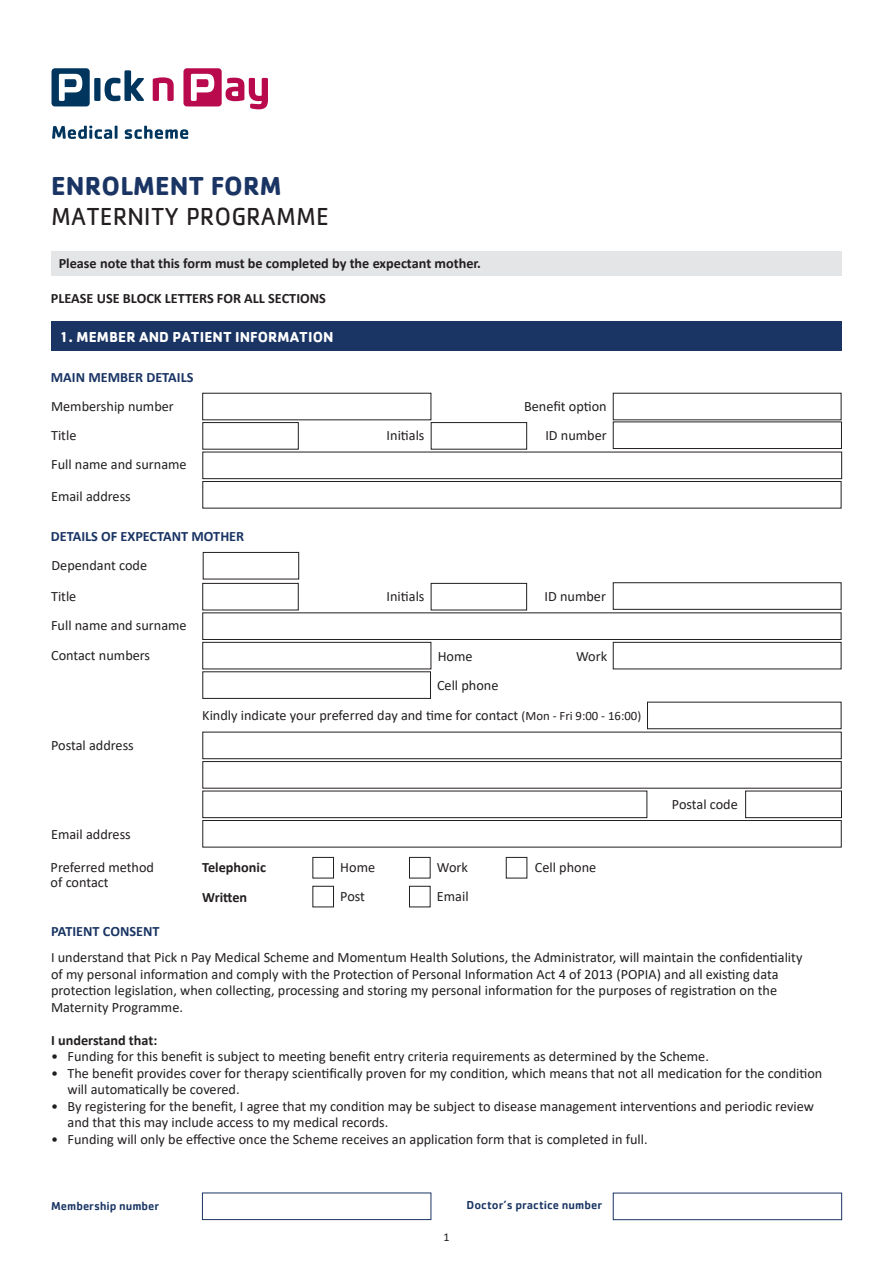
<style>
.page{position:relative;width:893px;height:1263px;background:#fff}
.page>*{position:absolute;margin:0;border:0;box-sizing:border-box;transform-origin:0 0}
.t1{font:700 27px "Cachet";letter-spacing:.005em;color:#1a3564}
.t2{font:25.5px "Cachet";letter-spacing:.005em;color:#231f20}
.t3{font:700 15px "Cachet";letter-spacing:.005em;color:#fff}
.t4{font:14.25px/16.5px "Calibri";color:#231f20}
.t5{font:700 14.25px "Calibri";color:#231f20}
.t6{font:700 14.25px "Calibri";color:#1a3564}
.t7{font:500 12px "Cachet";color:#1a3564}
.t8{font:12px "Calibri";color:#231f20}
.s1{font-size:12.75px}
</style>
<div class="page">
<div style="left:51px;top:251px;width:791px;height:24px;background:#e4e5e7"></div>
<div style="left:613px;top:1193px;width:229px;height:27px;background:#fff;border:1px solid #1a3564"></div>
<div style="left:202px;top:1193px;width:229px;height:27px;background:#fff;border:1px solid #1a3564"></div>
<div style="left:51px;top:321px;width:791px;height:29px;background:#1a3564"></div>
<div style="left:613px;top:582px;width:228px;height:28px;border:1px solid #231f20"></div>
<div style="left:613px;top:422px;width:229px;height:27px;border:1px solid #231f20"></div>
<div style="left:202px;top:452px;width:640px;height:27px;border:1px solid #231f20"></div>
<div style="left:202px;top:481px;width:639px;height:27px;border:1px solid #231f20"></div>
<div style="left:202px;top:422px;width:97px;height:27px;border:1px solid #231f20"></div>
<div style="left:431px;top:422px;width:96px;height:27px;border:1px solid #231f20"></div>
<div style="left:202px;top:612px;width:639px;height:28px;border:1px solid #231f20"></div>
<div style="left:202px;top:642px;width:229px;height:27px;border:1px solid #231f20"></div>
<div style="left:613px;top:642px;width:228px;height:27px;border:1px solid #231f20"></div>
<div style="left:202px;top:671px;width:229px;height:28px;border:1px solid #231f20"></div>
<div style="left:647px;top:702px;width:194px;height:27px;border:1px solid #231f20"></div>
<div style="left:202px;top:732px;width:639px;height:27px;border:1px solid #231f20"></div>
<div style="left:202px;top:761px;width:639px;height:27px;border:1px solid #231f20"></div>
<div style="left:202px;top:791px;width:445px;height:27px;border:1px solid #231f20"></div>
<div style="left:202px;top:820px;width:639px;height:27px;border:1px solid #231f20"></div>
<div style="left:313px;top:857px;width:21px;height:21px;border:1px solid #231f20"></div>
<div style="left:313px;top:886px;width:21px;height:21px;border:1px solid #231f20"></div>
<div style="left:409px;top:857px;width:21px;height:21px;border:1px solid #231f20"></div>
<div style="left:409px;top:886px;width:21px;height:21px;border:1px solid #231f20"></div>
<div style="left:506px;top:857px;width:21px;height:21px;border:1px solid #231f20"></div>
<div style="left:202px;top:583px;width:97px;height:27px;border:1px solid #231f20"></div>
<div style="left:203px;top:552px;width:96px;height:27px;border:1px solid #231f20"></div>
<div style="left:745px;top:791px;width:97px;height:27px;border:1px solid #231f20"></div>
<div style="left:431px;top:583px;width:96px;height:27px;border:1px solid #231f20"></div>
<svg style="left:52px;top:68px;width:92px;height:38px"></svg>
<svg style="left:153px;top:68px;width:115px;height:41px"></svg>
<svg style="left:52px;top:126px;width:66px;height:13px"></svg>
<svg style="left:125px;top:126px;width:63px;height:13px"></svg>
<h1 class="t1" style="left:51px;top:169px;width:232px">ENROLMENT FORM</h1>
<h2 class="t2" style="left:51px;top:202px;width:279px">MATERNITY PROGRAMME</h2>
<p class="t5" style="left:59px;top:253px;width:424px">Please note that this form must be completed by the expectant mother.</p>
<p class="t5" style="left:51px;top:288px;width:277px">PLEASE USE BLOCK LETTERS FOR ALL SECTIONS</p>
<p class="t3" style="left:60px;top:327px;width:275px">1. MEMBER AND PATIENT INFORMATION</p>
<p class="t6" style="left:51px;top:367px;width:144px">MAIN MEMBER DETAILS</p>
<p class="t4" style="left:51px;top:398px;width:124px">Membership number</p>
<p class="t4" style="left:524px;top:398px;width:84px">Benefit option</p>
<p class="t4" style="left:51px;top:427px;width:27px">Title</p>
<p class="t4" style="left:387px;top:427px;width:39px">Initials</p>
<p class="t4" style="left:51px;top:456px;width:137px">Full name and surname</p>
<p class="t4" style="left:51px;top:487px;width:81px">Email address</p>
<p class="t6" style="left:51px;top:526px;width:195px">DETAILS OF EXPECTANT MOTHER</p>
<p class="t4" style="left:52px;top:557px;width:97px">Dependant code</p>
<p class="t4" style="left:51px;top:588px;width:27px">Title</p>
<p class="t4" style="left:51px;top:610px;width:137px;line-height:30.3px">Full name and surname<br>Contact numbers</p>
<p class="t4" style="left:387px;top:588px;width:39px">Initials</p>
<p class="t4" style="left:545px;top:427px;width:63px">ID number</p>
<p class="t4" style="left:544px;top:588px;width:63px">ID number</p>
<p class="t4" style="left:438px;top:647px;width:36px">Home</p>
<p class="t4" style="left:576px;top:647px;width:33px">Work</p>
<p class="t4" style="left:51px;top:737px;width:84px">Postal address</p>
<p class="t4" style="left:51px;top:825px;width:81px">Email address</p>
<p class="t4" style="left:51px;top:859px;width:105px;line-height:15px">Preferred method of contact</p>
<p class="t6" style="left:51px;top:921px;width:110px">PATIENT CONSENT</p>
<p class="t4" style="left:202px;top:670px;width:440px;line-height:29.8px;text-indent:235px">Cell phone<br>Kindly indicate your preferred day and time for contact <span class="s1">(Mon - Fri 9:00 - 16:00)</span></p>
<p class="t5" style="left:202px;top:858px;width:65px">Telephonic</p>
<p class="t4" style="left:340px;top:853px;width:36px;line-height:28.8px">Home<br>Post</p>
<p class="t4" style="left:437px;top:853px;width:33px;line-height:28.8px">Work<br>Email</p>
<p class="t4" style="left:535px;top:859px;width:63px">Cell phone</p>
<p class="t5" style="left:202px;top:887px;width:47px">Written</p>
<p class="t4" style="left:672px;top:796px;width:67px">Postal code</p>
<p class="t4" style="left:51px;top:949px;width:753px">I understand that Pick n Pay Medical Scheme and Momentum Health Solutions, the Administrator, will maintain the confidentiality of my personal information and comply with the Protection of Personal Information Act 4 of 2013 (POPIA) and all existing data protection legislation, when collecting, processing and storing my personal information for the purposes of registration on the Maternity Programme.</p>
<p class="t5" style="left:51px;top:1030px;width:108px">I understand that:</p>
<p class="t4" style="left:51px;top:1048px;width:659px">• Funding for this benefit is subject to meeting benefit entry criteria requirements as determined by the Scheme.</p>
<p class="t4" style="left:68px;top:1064px;width:756px;text-indent:-17px">• The benefit provides cover for therapy scientifically proven for my condition, which means that not all medication for the condition will automatically be covered.</p>
<p class="t4" style="left:68px;top:1097px;width:748px;text-indent:-17px">• By registering for the benefit, I agree that my condition may be subject to disease management interventions and periodic review and that this may include access to my medical records.</p>
<p class="t4" style="left:51px;top:1130px;width:598px">• Funding will only be effective once the Scheme receives an application form that is completed in full.</p>
<p class="t7" style="left:51px;top:1198px;width:110px">Membership number</p>
<p class="t7" style="left:467px;top:1198px;width:137px">Doctor’s practice number</p>
<p class="t8" style="left:443px;top:1229px;width:8px">1</p>
</div>
